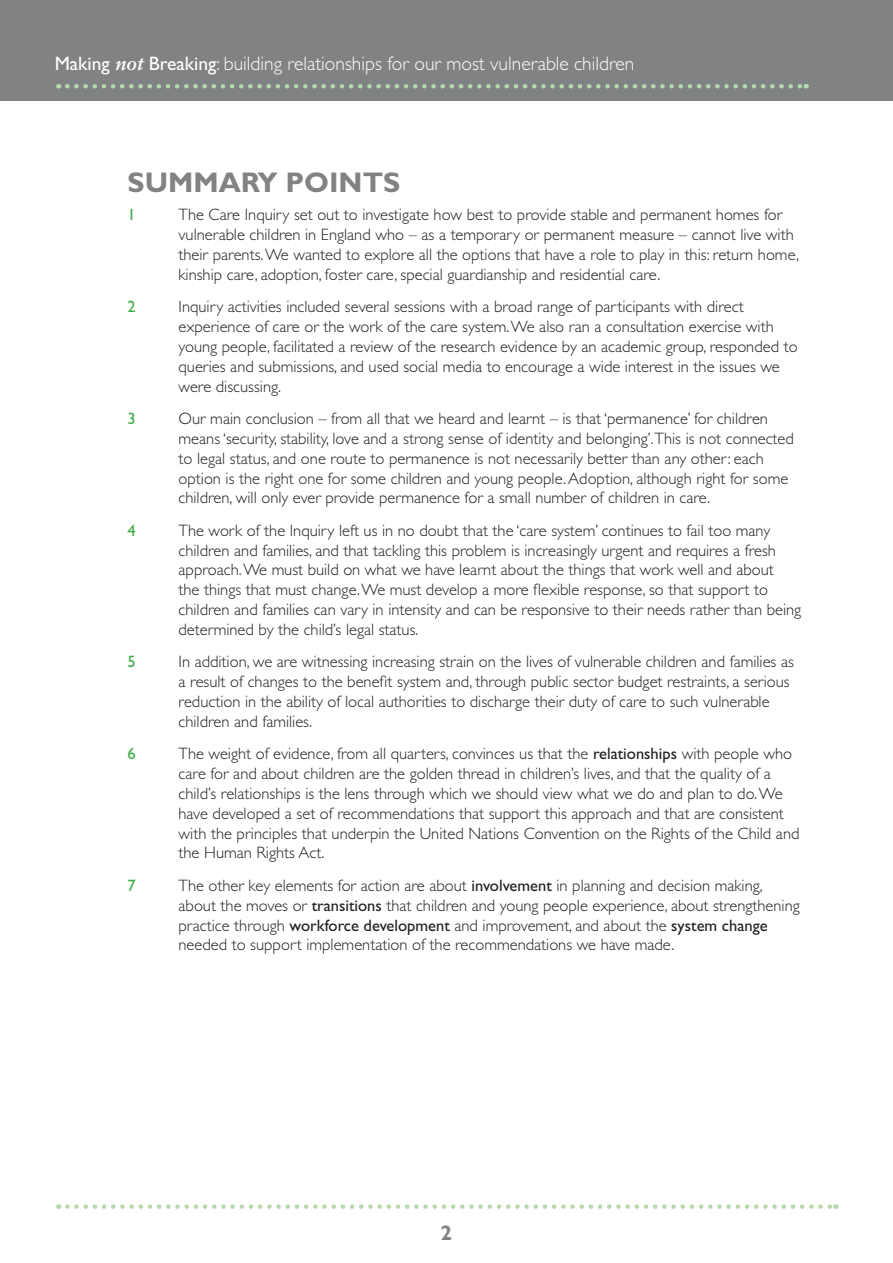
<style>
.page{position:relative;width:893px;height:1263px;background:#fff}
.page>*{position:absolute;margin:0;border:0;box-sizing:border-box;transform-origin:0 0}
.t1{font:700 28.5px "Gill Sans";color:#808284}
.t2{font:700 21px "Gill Sans";color:#808284}
.t3{font:300 19.5px "Gill Sans";color:#fff}
.t4{font:300 16.5px/19.8px "Gill Sans";color:#231f20}
.t5{font:16.5px "Gill Sans";color:#41ad49}
.s1{font-weight:400}
.s2{font-family:"Sabon";font-weight:700;font-style:italic}
</style>
<div class="page">
<div style="left:0;top:0;width:893px;height:100px;background:#808284"></div>
<svg style="left:67px;top:84px;width:740px;height:5px"></svg>
<svg style="left:67px;top:1204px;width:769px;height:5px"></svg>
<p class="t3" style="left:55px;top:57px;width:581px"><span class="s1">Making</span> <span class="s2">not</span> <span class="s1">Breaking</span>: building relationships for our most vulnerable children</p>
<p class="t1" style="left:128px;top:173px;width:274px">SUMMARY POINTS</p>
<p class="t5" style="left:128px;top:209px;width:10px">1</p>
<p class="t4" style="left:179px;top:207px;width:622px">The Care Inquiry set out to investigate how best to provide stable and permanent homes for vulnerable children in England who – as a temporary or permanent measure – cannot live with their parents. We wanted to explore all the options that have a role to play in this: return home, kinship care, adoption, foster care, special guardianship and residential care.</p>
<p class="t5" style="left:128px;top:301px;width:10px">2</p>
<p class="t4" style="left:179px;top:299px;width:620px">Inquiry activities included several sessions with a broad range of participants with direct experience of care or the work of the care system. We also ran a consultation exercise with young people, facilitated a review of the research evidence by an academic group, responded to queries and submissions, and used social media to encourage a wide interest in the issues we were discussing.</p>
<p class="t5" style="left:128px;top:413px;width:10px">3</p>
<p class="t4" style="left:179px;top:410px;width:617px">Our main conclusion – from all that we heard and learnt – is that ‘permanence’ for children means ‘security, stability, love and a strong sense of identity and belonging’.This is not connected to legal status, and one route to permanence is not necessarily better than any other: each option is the right one for some children and young people. Adoption, although right for some children, will only ever provide permanence for a small number of children in care.</p>
<p class="t5" style="left:128px;top:525px;width:10px">4</p>
<p class="t4" style="left:179px;top:522px;width:624px">The work of the Inquiry left us in no doubt that the ‘care system’ continues to fail too many children and families, and that tackling this problem is increasingly urgent and requires a fresh approach. We must build on what we have learnt about the things that work well and about<br>the things that must change. We must develop a more flexible response, so that support to children and families can vary in intensity and can be responsive to their needs rather than being determined by the child’s legal status.</p>
<p class="t5" style="left:128px;top:656px;width:10px">5</p>
<p class="t4" style="left:179px;top:654px;width:617px">In addition, we are witnessing increasing strain on the lives of vulnerable children and families as a result of changes to the benefit system and, through public sector budget restraints, a serious reduction in the ability of local authorities to discharge their duty of care to such vulnerable children and families.</p>
<p class="t5" style="left:128px;top:748px;width:10px">6</p>
<p class="t4" style="left:179px;top:746px;width:622px">The weight of evidence, from all quarters, convinces us that the <span class="s1">relationships</span> with people who care for and about children are the golden thread in children’s lives, and that the quality of a child’s relationships is the lens through which we should view what we do and plan to do. We have developed a set of recommendations that support this approach and that are consistent with the principles that underpin the United Nations Convention on the Rights of the Child and the Human Rights Act.</p>
<p class="t5" style="left:128px;top:880px;width:10px">7</p>
<p class="t4" style="left:179px;top:877px;width:623px">The other key elements for action are about <span class="s1">involvement</span> in planning and decision making, about the moves or <span class="s1">transitions</span> that children and young people experience, about strengthening practice through <span class="s1">workforce development</span> and improvement, and about the <span class="s1">system change </span>needed to support implementation of the recommendations we have made.</p>
<p class="t2" style="left:440px;top:1226px;width:13px">2</p>
</div>
